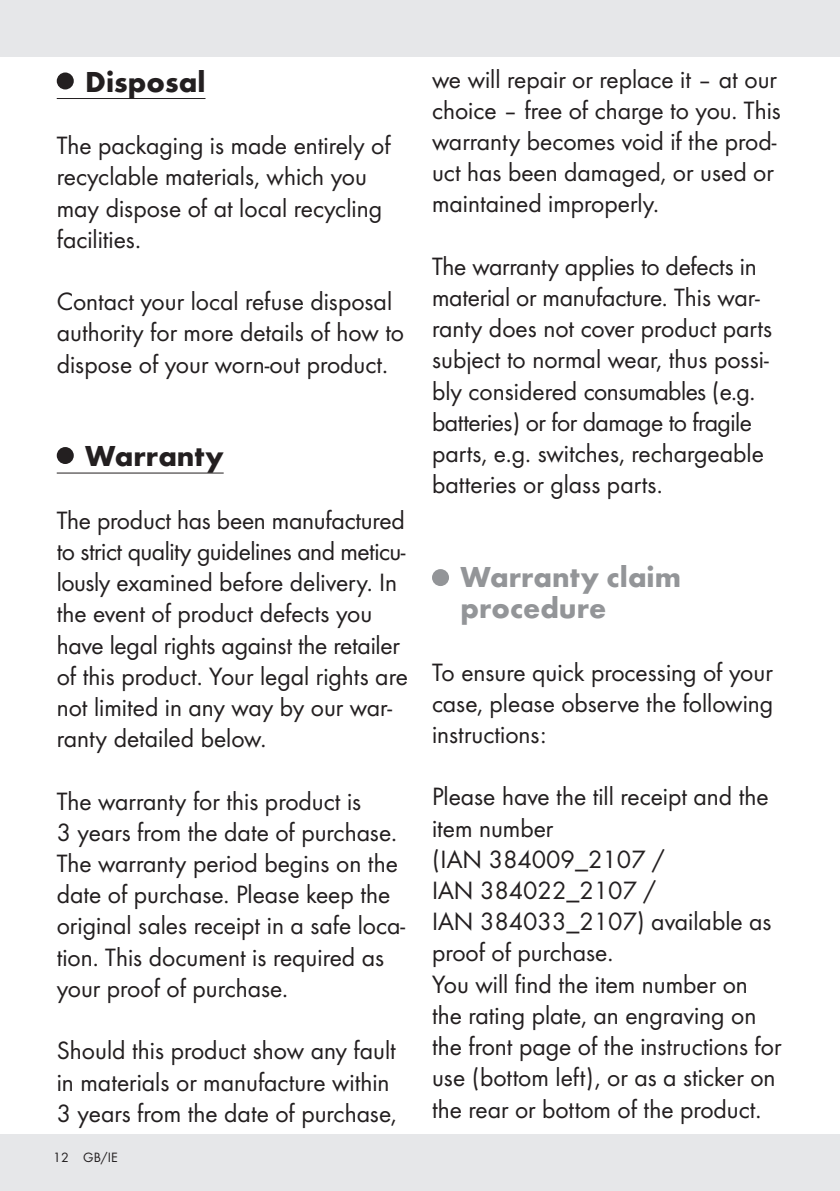
<style>
.page{position:relative;width:840px;height:1191px;background:#fff}
.page>*{position:absolute;margin:0;border:0;box-sizing:border-box;transform-origin:0 0}
.t1{font:700 30px/31.2px "Futura";color:#939598}
.t2{font:700 30px "Futura";color:#231f20}
.t3{font:26px/31.2px "Futura Boo";color:#231f20}
.t4{font:14px "Futura Boo";color:#231f20}
</style>
<div class="page">
<div style="left:0;top:0;width:839px;height:57px;background:#e6e7e9"></div>
<div style="left:0;top:1134px;width:839px;height:57px;background:#e6e7e9"></div>
<hr style="left:57px;top:98px;width:148px;height:1px;background:#231f20">
<hr style="left:57px;top:472px;width:166px;height:1px;background:#231f20">
<div style="left:57px;top:72px;width:17px;height:17px;background:#231f20;border-radius:50%"></div>
<div style="left:57px;top:447px;width:17px;height:17px;background:#231f20;border-radius:50%"></div>
<div style="left:432px;top:569px;width:17px;height:17px;background:#939598;border-radius:50%"></div>
<p class="t2" style="left:85px;top:60px;width:122px">Disposal</p>
<p class="t3" style="left:57px;top:129px;width:335px">The packaging is made entirely of recyclable materials, which you may dispose of at local recycling facilities.</p>
<p class="t3" style="left:57px;top:285px;width:349px">Contact your local refuse disposal authority for more details of how to dispose of your worn-out product.</p>
<p class="t2" style="left:85px;top:434px;width:140px">Warranty</p>
<p class="t3" style="left:57px;top:503px;width:352px">The product has been manufactured to strict quality guidelines and meticu&shy;lously examined before delivery. In the event of product defects you have legal rights against the retailer of this product. Your legal rights are not limited in any way by our war&shy;ranty detailed below.</p>
<p class="t3" style="left:57px;top:784px;width:350px">The warranty for this product is<br>3 years from the date of purchase.<br>The warranty period begins on the date of purchase. Please keep the original sales receipt in a safe loca&shy;tion. This document is required as your proof of purchase.</p>
<p class="t3" style="left:57px;top:1033px;width:341px">Should this product show any fault in materials or manufacture within<br>3 years from the date of purchase,</p>
<p class="t4" style="left:53px;top:1147px;width:66px">12 GB/IE</p>
<p class="t3" style="left:432px;top:62px;width:350px">we will repair or replace it – at our choice – free of charge to you. This warranty becomes void if the prod&shy;uct has been damaged, or used or maintained improperly.</p>
<p class="t3" style="left:432px;top:249px;width:342px">The warranty applies to defects in material or manufacture. This war&shy;ranty does not cover product parts subject to normal wear, thus possi&shy;bly considered consumables (e.g. batteries) or for damage to fragile parts, e.g. switches, rechargeable batteries or glass parts.</p>
<p class="t1" style="left:460px;top:559px;width:222px">Warranty claim procedure</p>
<p class="t3" style="left:432px;top:655px;width:342px;text-align:justify">To ensure quick processing of your case, please observe the following instructions:</p>
<p class="t3" style="left:432px;top:780px;width:351px">Please have the till receipt and the item number<br>(IAN 384009_2107 /<br>IAN 384022_2107 /<br>IAN 384033_2107) available as proof of purchase.<br>You will find the item number on the rating plate, an engraving on the front page of the instructions for use (bottom left), or as a sticker on the rear or bottom of the product.</p>
</div>
